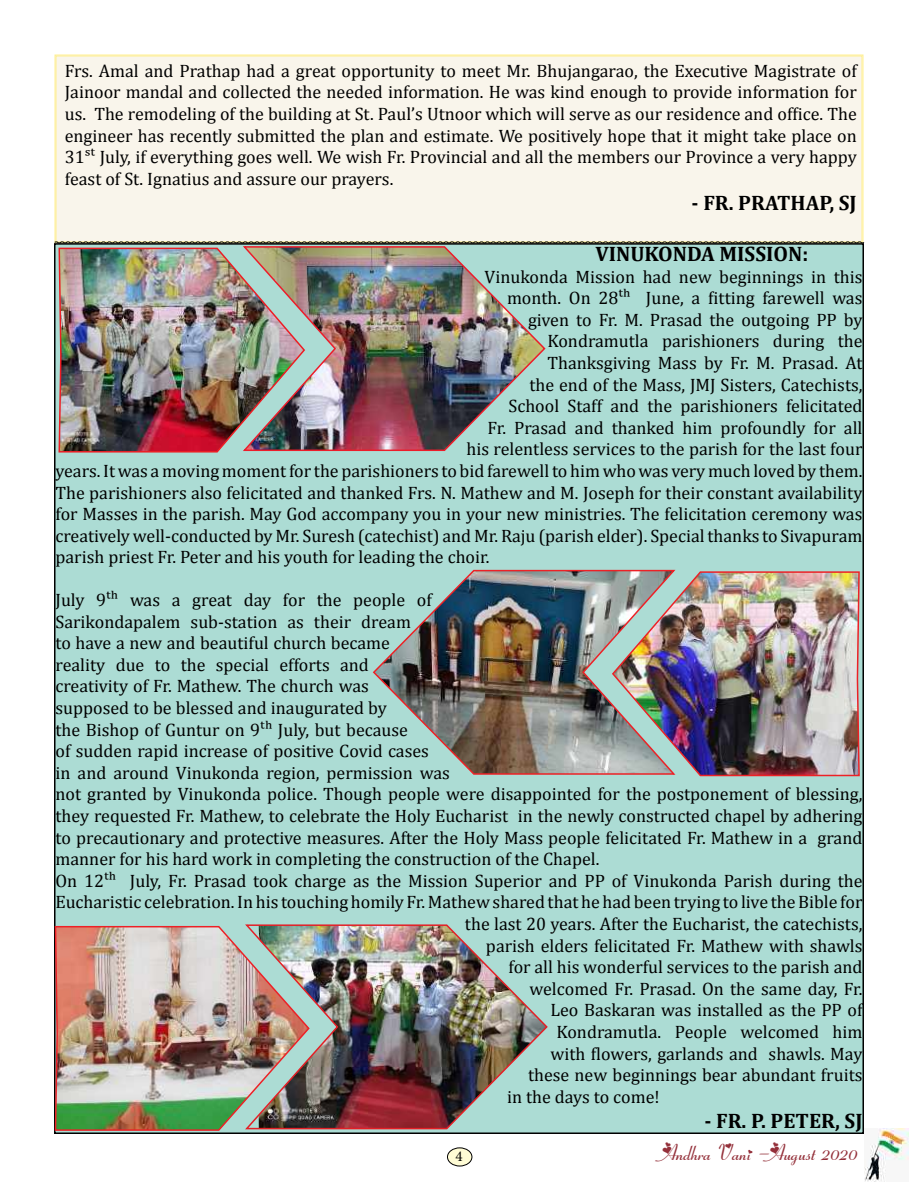
<style>
.page{position:relative;width:918px;height:1188px;background:#fff}
.page>*{position:absolute;margin:0;border:0;box-sizing:border-box;transform-origin:0 0}
.t1{font:22.5px "Fiolex Girls";color:#94303a}
.t2{font:700 21px "Cambria";color:#000}
.t3{font:18px/21.6px "Cambria";color:#000;text-align:justify}
.t4{font:15px "Minion Pro";color:#000}
</style>
<div class="page">
<img style="left:864px;top:1128px;width:44px;height:54px">
<div style="left:447px;top:1148px;width:25px;height:18px;background:#fffcd5;border-radius:50%"></div>
<div style="left:447px;top:1147px;width:25px;height:19px;border:1px solid #000;border-radius:50%"></div>
<div style="left:55px;top:55px;width:808px;height:186px;background:#f9f5eb"></div>
<svg style="left:54px;top:241px;width:811px;height:2px"></svg>
<div style="left:55px;top:244px;width:808px;height:889px;background:#acdcd4"></div>
<img style="left:58px;top:247px;width:183px;height:206px">
<img style="left:677px;top:571px;width:183px;height:206px">
<img style="left:54px;top:925px;width:189px;height:207px">
<img style="left:241px;top:246px;width:305px;height:205px">
<img style="left:372px;top:569px;width:305px;height:206px">
<img style="left:243px;top:924px;width:305px;height:206px">
<p class="t3" style="left:65px;top:60px;width:794px">Frs. Amal and Prathap had a great opportunity to meet Mr. Bhujangarao, the Executive Magistrate of Jainoor mandal and collected the needed information. He was kind enough to provide information for us. The remodeling of the building at St. Paul’s Utnoor which will serve as our residence and office. The engineer has recently submitted the plan and estimate. We positively hope that it might take place on 31st July, if everything goes well. We wish Fr. Provincial and all the members our Province a very happy feast of St. Ignatius and assure our prayers.</p>
<p class="t2" style="left:692px;top:188px;width:167px">- FR. PRATHAP, SJ</p>
<p class="t2" style="left:596px;top:239px;width:214px">VINUKONDA MISSION:</p>
<p class="t3" style="left:484px;top:266px;width:380px">Vinukonda Mission had new beginnings in this</p>
<p class="t3" style="left:507px;top:287px;width:357px">month. On 28th June, a fitting farewell was</p>
<p class="t3" style="left:528px;top:309px;width:336px">given to Fr. M. Prasad the outgoing PP by</p>
<p class="t3" style="left:548px;top:330px;width:317px">Kondramutla parishioners during the</p>
<p class="t3" style="left:548px;top:352px;width:316px">Thanksgiving Mass by Fr. M. Prasad. At</p>
<p class="t3" style="left:530px;top:374px;width:335px">the end of the Mass, JMJ Sisters, Catechists,</p>
<p class="t3" style="left:508px;top:395px;width:355px">School Staff and the parishioners felicitated</p>
<p class="t3" style="left:487px;top:417px;width:376px">Fr. Prasad and thanked him profoundly for all</p>
<p class="t3" style="left:466px;top:438px;width:398px">his relentless services to the parish for the last four</p>
<p class="t3" style="left:55px;top:460px;width:809px">years. It was a moving moment for the parishioners to bid farewell to him who was very much loved by them.</p>
<p class="t3" style="left:55px;top:482px;width:808px">The parishioners also felicitated and thanked Frs. N. Mathew and M. Joseph for their constant availability</p>
<p class="t3" style="left:55px;top:503px;width:809px">for Masses in the parish. May God accompany you in your new ministries. The felicitation ceremony was</p>
<p class="t3" style="left:55px;top:525px;width:809px">creatively well-conducted by Mr. Suresh (catechist) and Mr. Raju (parish elder). Special thanks to Sivapuram</p>
<p class="t3" style="left:55px;top:546px;width:436px">parish priest Fr. Peter and his youth for leading the choir.</p>
<p class="t3" style="left:55px;top:589px;width:378px">July 9th was a great day for the people of</p>
<p class="t3" style="left:55px;top:611px;width:357px">Sarikondapalem sub-station as their dream</p>
<p class="t3" style="left:55px;top:632px;width:336px">to have a new and beautiful church became</p>
<p class="t3" style="left:55px;top:654px;width:315px">reality due to the special efforts and</p>
<p class="t3" style="left:55px;top:675px;width:315px">creativity of Fr. Mathew. The church was</p>
<p class="t3" style="left:55px;top:697px;width:333px">supposed to be blessed and inaugurated by</p>
<p class="t3" style="left:55px;top:719px;width:354px">the Bishop of Guntur on 9th July, but because</p>
<p class="t3" style="left:55px;top:740px;width:375px">of sudden rapid increase of positive Covid cases</p>
<p class="t3" style="left:55px;top:762px;width:396px">in and around Vinukonda region, permission was</p>
<p class="t3" style="left:55px;top:783px;width:808px">not granted by Vinukonda police. Though people were disappointed for the postponement of blessing,</p>
<p class="t3" style="left:55px;top:805px;width:809px">they requested Fr. Mathew, to celebrate the Holy Eucharist in the newly constructed chapel by adhering</p>
<p class="t3" style="left:55px;top:827px;width:808px">to precautionary and protective measures. After the Holy Mass people felicitated Fr. Mathew in a grand</p>
<p class="t3" style="left:55px;top:848px;width:545px">manner for his hard work in completing the construction of the Chapel.</p>
<p class="t3" style="left:55px;top:870px;width:809px">On 12th July, Fr. Prasad took charge as the Mission Superior and PP of Vinukonda Parish during the</p>
<p class="t3" style="left:55px;top:891px;width:809px">Eucharistic celebration. In his touching homily Fr. Mathew shared that he had been trying to live the Bible for</p>
<p class="t3" style="left:465px;top:913px;width:399px">the last 20 years. After the Eucharist, the catechists,</p>
<p class="t3" style="left:486px;top:935px;width:378px">parish elders felicitated Fr. Mathew with shawls</p>
<p class="t3" style="left:508px;top:956px;width:356px">for all his wonderful services to the parish and</p>
<p class="t3" style="left:530px;top:978px;width:334px">welcomed Fr. Prasad. On the same day, Fr.</p>
<p class="t3" style="left:551px;top:999px;width:314px">Leo Baskaran was installed as the PP of</p>
<p class="t3" style="left:556px;top:1021px;width:308px">Kondramutla. People welcomed him</p>
<p class="t3" style="left:551px;top:1043px;width:313px">with flowers, garlands and shawls. May</p>
<p class="t3" style="left:528px;top:1064px;width:336px">these new beginnings bear abundant fruits</p>
<p class="t3" style="left:507px;top:1086px;width:154px">in the days to come!</p>
<p class="t2" style="left:704px;top:1106px;width:160px">- FR. P. PETER, SJ</p>
<p class="t4" style="left:456px;top:1146px;width:9px">4</p>
<p class="t1" style="left:662px;top:1139px;width:199px">Andhra Vani -August 2020</p>
</div>
